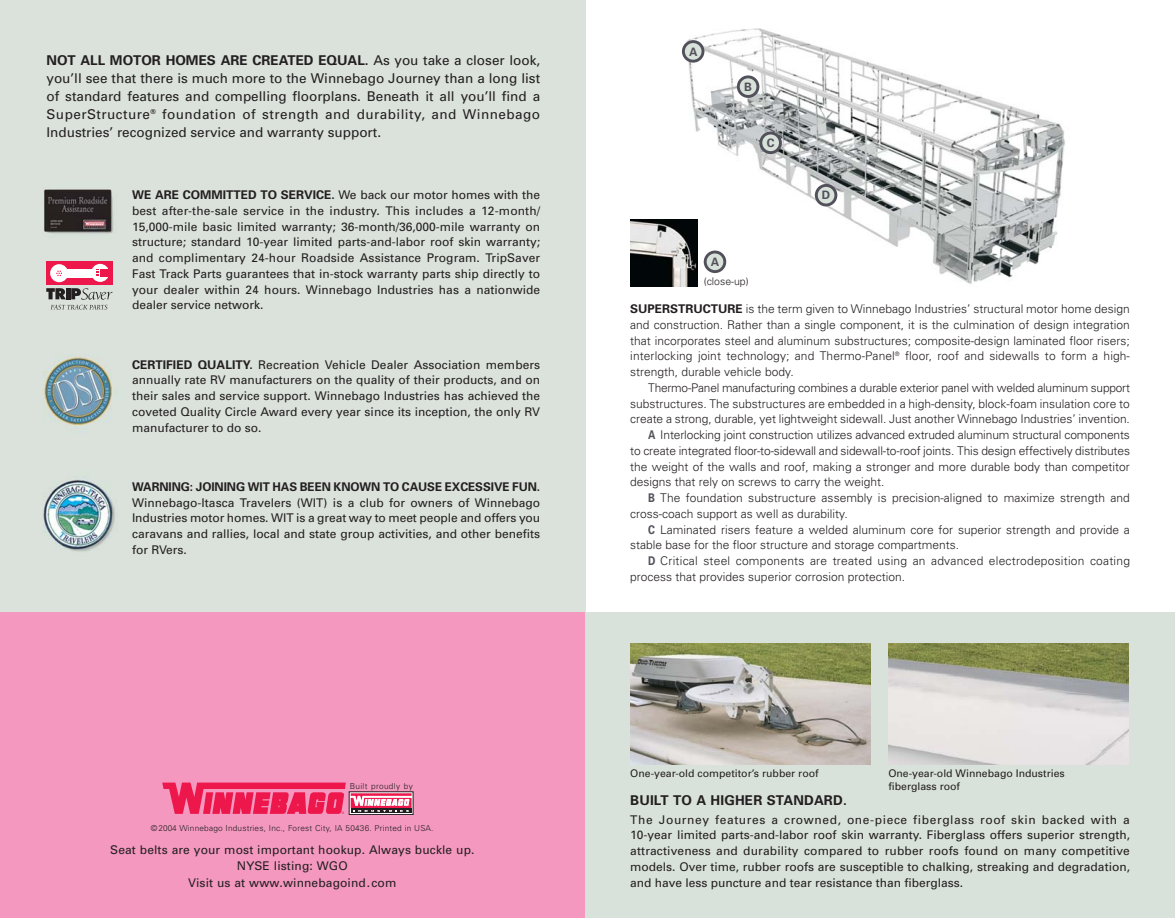
<style>
.page{position:relative;width:1175px;height:918px;background:#fff}
.page>*{position:absolute;margin:0;border:0;box-sizing:border-box;transform-origin:0 0}
.t1{font:13.5px/18px "Univers";color:#231f20;text-align:justify}
.t2{font:700 13.5px "Univers";letter-spacing:.01em;color:#231f20}
.t3{font:12px/15.8px "Univers";color:#231f20;text-align:justify}
.t4{font:300 12px/15.8px "Univers";color:#231f20;text-align:justify}
.t5{font:300 12px "Univers";letter-spacing:.02em;color:#231f20}
.t6{font:700 12px "Univers";letter-spacing:-.005em;color:#231f20}
.t7{font:700 11.7px "Univers";color:#52515b}
.t8{font:10.5px/12.8px "Univers";color:#231f20}
.t9{font:300 10.5px "Univers";color:#231f20}
.t10{font:300 8.25px "Univers";letter-spacing:.02em;color:#231f20}
.t11{font:300 8.25px "Univers";letter-spacing:.04em;color:#231f20}
.s1{font-weight:700}
.s2{font-weight:700;color:#52515b}
</style>
<div class="page">
<div style="left:0;top:612px;width:585px;height:306px;background:#f498c0"></div>
<img style="left:632px;top:28px;width:433px;height:259px">
<div style="left:585px;top:612px;width:589px;height:306px;background:#d9e2da"></div>
<img style="left:630px;top:644px;width:240px;height:121px">
<img style="left:888px;top:644px;width:240px;height:121px">
<div style="left:349px;top:792px;width:64px;height:23px;border:1px solid #231f20"></div>
<svg style="left:162px;top:783px;width:249px;height:31px"></svg>
<div style="left:0;top:0;width:585px;height:612px;background:#dbe2db"></div>
<div style="left:46px;top:262px;width:66px;height:23px;background:#ed174c"></div>
<svg style="left:91px;top:264px;width:18px;height:18px"></svg>
<div style="left:50px;top:264px;width:18px;height:18px;background:#fff;border-radius:50%"></div>
<div style="left:67px;top:269px;width:16px;height:8px;background:#fff"></div>
<div style="left:77px;top:269px;width:16px;height:8px;background:#fff"></div>
<div style="left:101px;top:269px;width:9px;height:8px;background:#ed174c"></div>
<svg style="left:96px;top:270px;width:3px;height:6px"></svg>
<svg style="left:56px;top:271px;width:6px;height:5px"></svg>
<svg style="left:46px;top:288px;width:66px;height:22px"></svg>
<img style="left:630px;top:219px;width:68px;height:67px">
<svg style="left:703px;top:251px;width:23px;height:22px"></svg>
<svg style="left:682px;top:40px;width:22px;height:23px"></svg>
<svg style="left:759px;top:132px;width:23px;height:22px"></svg>
<svg style="left:737px;top:75px;width:22px;height:23px"></svg>
<svg style="left:814px;top:184px;width:23px;height:22px"></svg>
<p class="t1" style="left:46px;top:53px;width:495px"><span class="s1">NOT ALL MOTOR HOMES ARE CREATED EQUAL.</span> As you take a closer look, you’ll see that there is much more to the Winnebago Journey than a long list of standard features and compelling floorplans. Beneath it all you’ll find a SuperStructure<sup>®</sup> foundation of strength and durability, and Winnebago Industries’ recognized service and warranty support.</p>
<p class="t3" style="left:132px;top:188px;width:410px"><span class="s1">WE ARE COMMITTED TO SERVICE.</span> We back our motor homes with the best after-the-sale service in the industry. This includes a 12-month/ 15,000-mile basic limited warranty; 36-month/36,000-mile warranty on structure; standard 10-year limited parts-and-labor roof skin warranty; and complimentary 24-hour Roadside Assistance Program. TripSaver Fast Track Parts guarantees that in-stock warranty parts ship directly to your dealer within 24 hours. Winnebago Industries has a nationwide dealer service network.</p>
<p class="t3" style="left:132px;top:358px;width:410px"><span class="s1">CERTIFIED QUALITY.</span> Recreation Vehicle Dealer Association members annually rate RV manufacturers on the quality of their products, and on their sales and service support. Winnebago Industries has achieved the coveted Quality Circle Award every year since its inception, the only RV manufacturer to do so.</p>
<p class="t6" style="left:132px;top:482px;width:409px">WARNING: JOINING WIT HAS BEEN KNOWN TO CAUSE EXCESSIVE FUN.</p>
<p class="t3" style="left:132px;top:496px;width:410px">Winnebago-Itasca Travelers (WIT) is a club for owners of Winnebago Industries motor homes. WIT is a great way to meet people and offers you caravans and rallies, local and state group activities, and other benefits for RVers.</p>
<p class="t11" style="left:350px;top:783px;width:65px">Built proudly by</p>
<p class="t10" style="left:151px;top:825px;width:284px">©2004 Winnebago Industries, Inc., Forest City, IA 50436. Printed in USA.</p>
<p class="t3" style="left:110px;top:842px;width:366px;line-height:16.5px;text-align:center">Seat belts are your most important hookup. Always buckle up.<br>NYSE listing: WGO<br>Visit us at www.winnebagoind.com</p>
<p class="t7" style="left:689px;top:47px;width:10px">A</p>
<p class="t7" style="left:744px;top:82px;width:9px">B</p>
<p class="t7" style="left:766px;top:139px;width:9px">C</p>
<p class="t7" style="left:711px;top:258px;width:10px">A</p>
<p class="t9" style="left:704px;top:277px;width:46px">(close-up)</p>
<p class="t7" style="left:822px;top:191px;width:10px">D</p>
<p class="t4" style="left:630px;top:302px;width:501px"><span class="s1">SUPERSTRUCTURE</span> is the term given to Winnebago Industries’ structural motor home design and construction. Rather than a single component, it is the culmination of design integration that incorporates steel and aluminum substructures; composite-design laminated floor risers; interlocking joint technology; and Thermo-Panel<sup>®</sup> floor, roof and sidewalls to form a high&shy;strength, durable vehicle body.</p>
<p class="t4" style="left:648px;top:381px;width:483px">Thermo-Panel manufacturing combines a durable exterior panel with welded aluminum support</p>
<p class="t4" style="left:630px;top:397px;width:501px">substructures. The substructures are embedded in a high-density, block-foam insulation core to</p>
<p class="t4" style="left:630px;top:412px;width:501px">create a strong, durable, yet lightweight sidewall. Just another Winnebago Industries’ invention.</p>
<p class="t4" style="left:648px;top:428px;width:483px"><span class="s2">A</span> Interlocking joint construction utilizes advanced extruded aluminum structural components</p>
<p class="t4" style="left:630px;top:444px;width:501px">to create integrated floor-to-sidewall and sidewall-to-roof joints. This design effectively distributes</p>
<p class="t4" style="left:630px;top:460px;width:501px">the weight of the walls and roof, making a stronger and more durable body than competitor</p>
<p class="t4" style="left:630px;top:475px;width:255px">designs that rely on screws to carry the weight.</p>
<p class="t4" style="left:648px;top:491px;width:483px"><span class="s2">B</span> The foundation substructure assembly is precision-aligned to maximize strength and</p>
<p class="t4" style="left:630px;top:507px;width:219px">cross-coach support as well as durability.</p>
<p class="t4" style="left:648px;top:523px;width:483px"><span class="s2">C</span> Laminated risers feature a welded aluminum core for superior strength and provide a</p>
<p class="t4" style="left:630px;top:538px;width:330px">stable base for the floor structure and storage compartments.</p>
<p class="t5" style="left:648px;top:556px;width:483px"><span class="s2">D</span> Critical steel components are treated using an advanced electrodeposition coating</p>
<p class="t4" style="left:630px;top:570px;width:276px">process that provides superior corrosion protection.</p>
<p class="t8" style="left:630px;top:768px;width:190px">One-year-old competitor’s rubber roof</p>
<p class="t8" style="left:888px;top:768px;width:178px">One-year-old Winnebago Industries fiberglass roof</p>
<p class="t2" style="left:630px;top:795px;width:218px">BUILT TO A HIGHER STANDARD.</p>
<p class="t3" style="left:630px;top:813px;width:501px">The Journey features a crowned, one-piece fiberglass roof skin backed with a 10-year limited parts-and-labor roof skin warranty. Fiberglass offers superior strength, attractiveness and durability compared to rubber roofs found on many competitive models. Over time, rubber roofs are susceptible to chalking, streaking and degradation, and have less puncture and tear resistance than fiberglass.</p>
</div>
